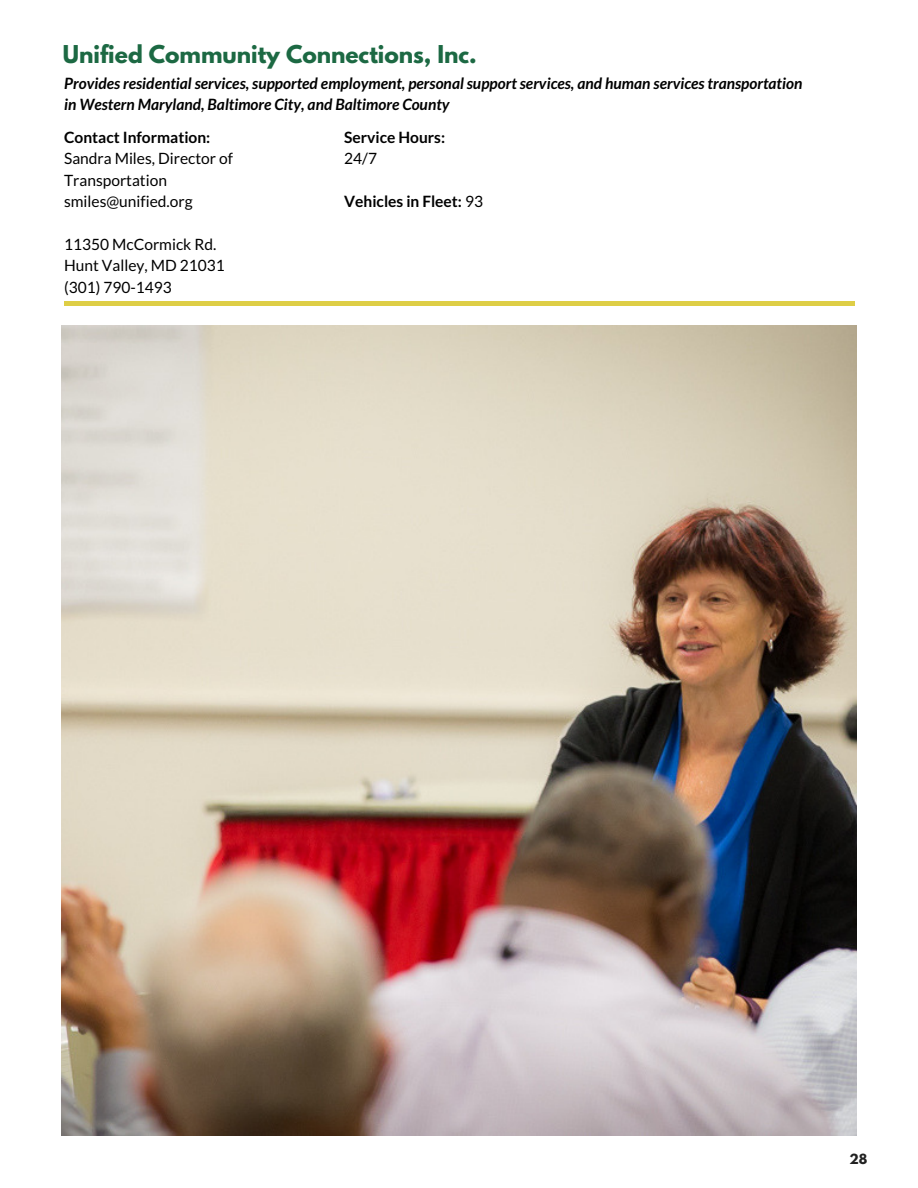
<style>
.page{position:relative;width:918px;height:1188px;background:#fff}
.page>*{position:absolute;margin:0;border:0;box-sizing:border-box;transform-origin:0 0}
.t1{font:700 21.75px "League Spartan";color:#1c6943}
.t2{font:italic 700 15.6px/21.3px "Lato";color:#000}
.t3{font:15.6px/21.3px "Lato";color:#000}
.t4{font:700 15.6px "Lato";color:#000}
.t5{font:700 12.45px "League Spartan";color:#222}
.s1{font-weight:400}
</style>
<div class="page">
<hr style="left:64px;top:302px;width:791px;height:4px;background:#dece46">
<img style="left:62px;top:325px;width:794px;height:810px">
<h1 class="t1" style="left:63px;top:43px;width:415px">Unified Community Connections, Inc.</h1>
<p class="t2" style="left:64px;top:72px;width:740px">Provides residential services, supported employment, personal support services, and human services transportation in Western Maryland, Baltimore City, and Baltimore County</p>
<p class="t4" style="left:64px;top:127px;width:148px">Contact Information:</p>
<p class="t3" style="left:64px;top:148px;width:170px">Sandra Miles, Director of<br>Transportation smiles@unified.org</p>
<p class="t3" style="left:64px;top:233px;width:162px">11350 McCormick Rd.<br>Hunt Valley, MD 21031 (301) 790-1493</p>
<p class="t4" style="left:344px;top:127px;width:102px">Service Hours:</p>
<p class="t3" style="left:344px;top:148px;width:34px">24/7</p>
<p class="t4" style="left:344px;top:192px;width:140px">Vehicles in Fleet: <span class="s1">93</span></p>
<p class="t5" style="left:849px;top:1153px;width:19px">28</p>
</div>
